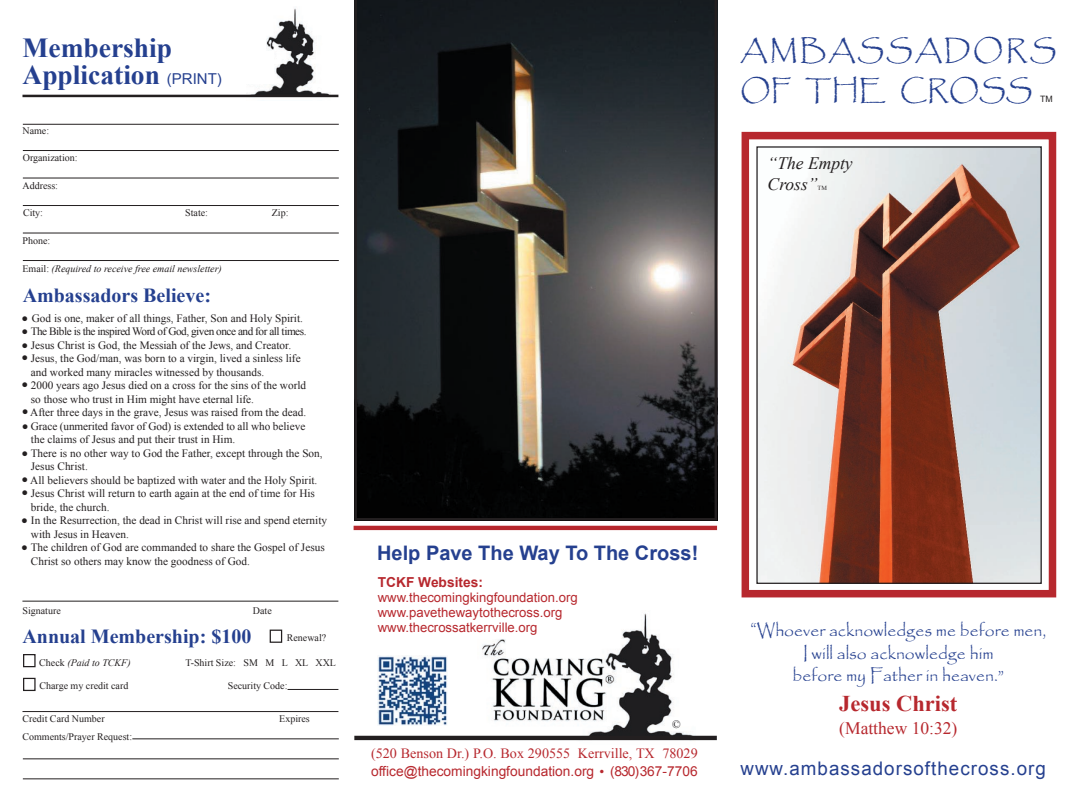
<style>
.page{position:relative;width:1080px;height:810px;background:#fff}
.page>*{position:absolute;margin:0;border:0;box-sizing:border-box;transform-origin:0 0}
.t1{font:700 27.5px "Times New Roman";color:#25408f}
.t2{font:27.5px "Papyrus";letter-spacing:.08em;color:#25408f}
.t3{font:27.5px "Papyrus";color:#25408f}
.t4{font:700 22.5px "Times New Roman";color:#b7282e}
.t5{font:700 20px "Times New Roman";color:#25408f}
.t6{font:700 20px "Arial";color:#25408f}
.t7{font:19.25px "Times New Roman";color:#231f20}
.t8{font:18.75px "Arial";letter-spacing:.055em;color:#25408f}
.t9{font:17.5px "Papyrus";color:#25408f}
.t10{font:italic 17.5px "Times New Roman";color:#231f20}
.t11{font:17.5px "Times New Roman";color:#b7282e}
.t12{font:14.12px "Times New Roman";color:#b7282e}
.t13{font:13.75px "Arial";color:#b7282e}
.t14{font:700 13.75px "Arial";color:#b7282e}
.t15{font:13.12px "Arial";color:#b7282e}
.t16{font:11.25px "Times New Roman";color:#231f20}
.t17{font:11.25px "Times New Roman";letter-spacing:-.04em;color:#231f20}
.t18{font:11.25px "Times New Roman";color:#1f1e20}
.t19{font:10px "Times New Roman";color:#231f20}
.t20{font:italic 10px "Times New Roman";color:#231f20}
.t21{font:8.75px "Arial";color:#231f20}
.t22{font:6.25px "Times New Roman";color:#231f20}
.s1{font-family:"Arial";font-weight:400;font-size:15px}
.s2{font-style:normal}
.s3{font-family:"Times New Roman"}
</style>
<div class="page">
<img style="left:378px;top:656px;width:70px;height:70px">
<img style="left:758px;top:148px;width:282px;height:434px">
<div style="left:756px;top:146px;width:286px;height:438px;border:1px solid #231f20"></div>
<img style="left:275px;top:51px;width:40px;height:33px">
<img style="left:247px;top:84px;width:84px;height:14px">
<img style="left:266px;top:8px;width:48px;height:43px">
<div style="left:742px;top:132px;width:314px;height:465px;border:8px solid #b7282e"></div>
<img style="left:478px;top:613px;width:217px;height:128px">
<hr style="left:354px;top:736px;width:363px;height:4px;background:#231f20">
<svg style="left:354px;top:0;width:363px;height:521px;background:#323333"></svg>
<hr style="left:22px;top:95px;width:316px;height:2px;background:#231f20">
<hr style="left:132px;top:739px;width:207px;height:1px;background:#231f20">
<hr style="left:23px;top:759px;width:316px;height:1px;background:#231f20">
<hr style="left:23px;top:779px;width:316px;height:1px;background:#231f20">
<hr style="left:23px;top:124px;width:316px;height:1px;background:#231f20">
<hr style="left:23px;top:150px;width:316px;height:1px;background:#231f20">
<hr style="left:23px;top:178px;width:316px;height:1px;background:#231f20">
<hr style="left:23px;top:205px;width:316px;height:1px;background:#231f20">
<hr style="left:23px;top:233px;width:316px;height:1px;background:#231f20">
<hr style="left:23px;top:260px;width:316px;height:1px;background:#231f20">
<hr style="left:22px;top:601px;width:316px;height:1px;background:#231f20">
<hr style="left:23px;top:711px;width:315px;height:1px;background:#231f20">
<hr style="left:288px;top:689px;width:50px;height:1px;background:#231f20">
<hr style="left:354px;top:526px;width:363px;height:4px;background:#b7282e">
<div style="left:23px;top:654px;width:13px;height:13px;border:1px solid #231f20"></div>
<div style="left:23px;top:678px;width:13px;height:13px;border:1px solid #231f20"></div>
<div style="left:270px;top:630px;width:12px;height:13px;border:1px solid #231f20"></div>
<p class="t1" style="left:22px;top:29px;width:151px">Membership</p>
<p class="t1" style="left:22px;top:56px;width:201px">Application <span class="s1">(PRINT)</span></p>
<p class="t19" style="left:22px;top:124px;width:28px">Name:</p>
<p class="t19" style="left:23px;top:151px;width:56px">Organization:</p>
<p class="t19" style="left:22px;top:179px;width:37px">Address:</p>
<p class="t19" style="left:23px;top:206px;width:22px">City:</p>
<p class="t19" style="left:185px;top:206px;width:24px">State:</p>
<p class="t19" style="left:272px;top:206px;width:18px">Zip:</p>
<p class="t19" style="left:22px;top:233px;width:29px">Phone:</p>
<p class="t20" style="left:22px;top:262px;width:201px"><span class="s2">Email:</span> (Required to receive free email newsletter)</p>
<p class="t5" style="left:23px;top:282px;width:190px">Ambassadors Believe:</p>
<p class="t7" style="left:22px;top:306px;width:8px">•</p>
<p class="t7" style="left:22px;top:318px;width:8px">•</p>
<p class="t7" style="left:22px;top:333px;width:8px">•</p>
<p class="t16" style="left:32px;top:311px;width:273px">God is one, maker of all things, Father, Son and Holy Spirit.</p>
<p class="t17" style="left:31px;top:324px;width:277px">The Bible is the inspired Word of God, given once and for all times.</p>
<p class="t16" style="left:31px;top:338px;width:262px">Jesus Christ is God, the Messiah of the Jews, and Creator.</p>
<p class="t16" style="left:31px;top:351px;width:271px">Jesus, the God/man, was born to a virgin, lived a sinless life</p>
<p class="t16" style="left:31px;top:365px;width:235px">and worked many miracles witnessed by thousands.</p>
<p class="t16" style="left:31px;top:378px;width:277px">2000 years ago Jesus died on a cross for the sins of the world</p>
<p class="t16" style="left:31px;top:392px;width:225px">so those who trust in Him might have eternal life.</p>
<p class="t16" style="left:30px;top:405px;width:277px">After three days in the grave, Jesus was raised from the dead.</p>
<p class="t16" style="left:31px;top:419px;width:276px">Grace (unmerited favor of God) is extended to all who believe</p>
<p class="t16" style="left:31px;top:432px;width:206px">the claims of Jesus and put their trust in Him.</p>
<p class="t16" style="left:31px;top:446px;width:293px">There is no other way to God the Father, except through the Son,</p>
<p class="t16" style="left:31px;top:459px;width:58px">Jesus Christ.</p>
<p class="t16" style="left:30px;top:473px;width:289px">All believers should be baptized with water and the Holy Spirit.</p>
<p class="t16" style="left:31px;top:486px;width:286px">Jesus Christ will return to earth again at the end of time for His</p>
<p class="t16" style="left:31px;top:500px;width:80px">bride, the church.</p>
<p class="t16" style="left:31px;top:513px;width:298px">In the Resurrection, the dead in Christ will rise and spend eternity</p>
<p class="t16" style="left:31px;top:527px;width:100px">with Jesus in Heaven.</p>
<p class="t16" style="left:31px;top:540px;width:295px">The children of God are commanded to share the Gospel of Jesus</p>
<p class="t16" style="left:31px;top:554px;width:221px">Christ so others may know the goodness of God.</p>
<p class="t7" style="left:22px;top:345px;width:8px">•</p>
<p class="t7" style="left:22px;top:372px;width:8px">•</p>
<p class="t7" style="left:22px;top:399px;width:8px">•</p>
<p class="t7" style="left:22px;top:413px;width:8px">•</p>
<p class="t7" style="left:21px;top:440px;width:8px">•</p>
<p class="t7" style="left:21px;top:467px;width:8px">•</p>
<p class="t7" style="left:21px;top:480px;width:8px">•</p>
<p class="t7" style="left:21px;top:508px;width:8px">•</p>
<p class="t7" style="left:21px;top:535px;width:8px">•</p>
<p class="t19" style="left:23px;top:604px;width:40px">Signature</p>
<p class="t19" style="left:253px;top:604px;width:20px">Date</p>
<p class="t5" style="left:22px;top:622px;width:230px">Annual Membership: $100</p>
<p class="t20" style="left:39px;top:655px;width:93px"><span class="s2">Check</span> (Paid to TCKF)</p>
<p class="t19" style="left:186px;top:655px;width:152px">T-Shirt Size: SM M L XL XXL</p>
<p class="t19" style="left:39px;top:679px;width:90px">Charge my credit card</p>
<p class="t19" style="left:228px;top:679px;width:61px">Security Code:</p>
<p class="t19" style="left:287px;top:631px;width:41px">Renewal?</p>
<p class="t19" style="left:22px;top:712px;width:84px">Credit Card Number</p>
<p class="t19" style="left:279px;top:712px;width:32px">Expires</p>
<p class="t19" style="left:22px;top:730px;width:111px">Comments/Prayer Request:</p>
<p class="t6" style="left:377px;top:540px;width:323px">Help Pave The Way To The Cross!</p>
<p class="t14" style="left:378px;top:573px;width:107px">TCKF Websites:</p>
<p class="t15" style="left:378px;top:589px;width:201px">www.thecomingkingfoundation.org</p>
<p class="t15" style="left:378px;top:604px;width:186px">www.pavethewaytothecross.org</p>
<p class="t15" style="left:378px;top:619px;width:161px">www.thecrossatkerrville.org</p>
<p class="t18" style="left:672px;top:717px;width:10px">©</p>
<p class="t12" style="left:371px;top:744px;width:328px">(520 Benson Dr.) P.O. Box 290555 Kerrville, TX 78029</p>
<p class="t13" style="left:371px;top:762px;width:328px">office@thecomingkingfoundation.org <span class="s3">•</span> (830)367-7706</p>
<p class="t2" style="left:740px;top:33px;width:317px">AMBASSADORS</p>
<p class="t3" style="left:740px;top:73px;width:293px">OF THE CROSS</p>
<p class="t21" style="left:1040px;top:93px;width:14px">TM</p>
<p class="t10" style="left:768px;top:151px;width:87px">“The Empty</p>
<p class="t10" style="left:768px;top:172px;width:51px">Cross”</p>
<p class="t22" style="left:818px;top:184px;width:11px">TM</p>
<p class="t9" style="left:750px;top:620px;width:297px">“Whoever acknowledges me before men,</p>
<p class="t9" style="left:803px;top:643px;width:192px">I will also acknowledge him</p>
<p class="t9" style="left:793px;top:665px;width:213px">before my Father in heaven.”</p>
<p class="t4" style="left:839px;top:688px;width:120px">Jesus Christ</p>
<p class="t11" style="left:839px;top:716px;width:120px">(Matthew 10:32)</p>
<p class="t8" style="left:740px;top:756px;width:307px">www.ambassadorsofthecross.org</p>
</div>
